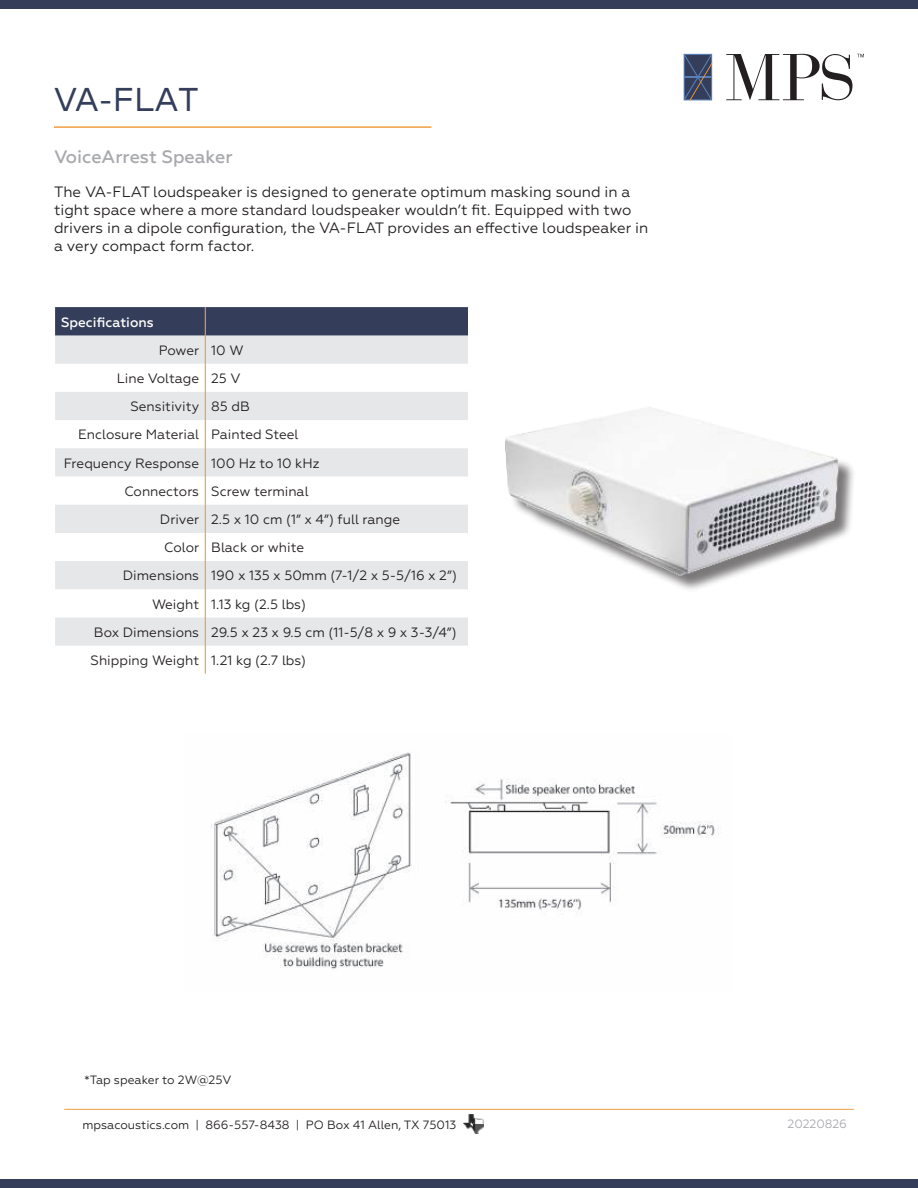
<style>
.page{position:relative;width:918px;height:1188px;background:#fff}
.page>*{position:absolute;margin:0;border:0;box-sizing:border-box;transform-origin:0 0}
.t1{font:64.95px "Didot";color:#231f20}
.t2{font:33px "Mark";color:#343e5a}
.t3{font:500 18px "Geometria";color:#a8a9ad}
.t4{font:15px/18px "Geometria";color:#231f20}
.t5{font:13.5px "Geometria";color:#231f20}
.t6{font:500 13.5px "Geometria";color:#fff}
.t7{font:12px "Geometria";color:#231f20}
.t8{font:12px "Geometria";letter-spacing:-.005em;color:#a8a9ad}
</style>
<div class="page">
<hr style="left:64px;top:1109px;width:790px;height:1px;background:#f09d3e">
<div style="left:0;top:0;width:918px;height:9px;background:#343e5a"></div>
<div style="left:0;top:1179px;width:918px;height:9px;background:#343e5a"></div>
<img style="left:463px;top:1114px;width:21px;height:20px">
<svg style="left:684px;top:54px;width:28px;height:46px"></svg>
<svg style="left:822px;top:54px;width:42px;height:46px"></svg>
<hr style="left:54px;top:126px;width:377px;height:2px;background:#f09d3e">
<svg style="left:55px;top:307px;width:413px;height:29px;background:#38425d"></svg>
<svg style="left:55px;top:336px;width:413px;height:310px;fill:#e6e7e9"></svg>
<div style="left:507px;top:410px;width:350px;height:183px;background:#231f20;opacity:.6"></div>
<img style="left:505px;top:407px;width:343px;height:175px">
<hr style="left:205px;top:307px;width:1px;height:367px;background:#f09d3e">
<img style="left:211px;top:752px;width:508px;height:217px">
<h2 class="t2" style="left:54px;top:81px;width:146px">VA-FLAT</h2>
<h3 class="t3" style="left:54px;top:150px;width:180px">VoiceArrest Speaker</h3>
<p class="t4" style="left:54px;top:184px;width:596px">The VA-FLAT loudspeaker is designed to generate optimum masking sound in a tight space where a more standard loudspeaker wouldn’t fit. Equipped with two drivers in a dipole configuration, the VA-FLAT provides an effective loudspeaker in a very compact form factor.</p>
<p class="t6" style="left:61px;top:314px;width:94px">Specifications</p>
<p class="t5" style="left:159px;top:345px;width:86px">Power 10 W</p>
<p class="t5" style="left:117px;top:373px;width:125px">Line Voltage 25 V</p>
<p class="t5" style="left:130px;top:401px;width:121px">Sensitivity 85 dB</p>
<p class="t5" style="left:78px;top:427px;width:222px">Enclosure Material Painted Steel</p>
<p class="t5" style="left:64px;top:455px;width:257px">Frequency Response 100 Hz to 10 kHz</p>
<p class="t5" style="left:124px;top:486px;width:186px">Connectors Screw terminal</p>
<p class="t5" style="left:160px;top:514px;width:242px">Driver 2.5 x 10 cm (1” x 4”) full range</p>
<p class="t5" style="left:164px;top:542px;width:141px">Color Black or white</p>
<p class="t5" style="left:123px;top:570px;width:336px">Dimensions 190 x 135 x 50mm (7-1/2 x 5-5/16 x 2”)</p>
<p class="t5" style="left:152px;top:598px;width:155px">Weight 1.13 kg (2.5 lbs)</p>
<p class="t5" style="left:94px;top:624px;width:364px">Box Dimensions 29.5 x 23 x 9.5 cm (11-5/8 x 9 x 3-3/4”)</p>
<p class="t5" style="left:91px;top:655px;width:217px">Shipping Weight 1.21 kg (2.7 lbs)</p>
<h1 class="t1" style="left:725px;top:40px;width:100px">MP</h1>
<p class="t7" style="left:85px;top:1075px;width:149px">*Tap speaker to 2W@25V</p>
<p class="t7" style="left:82px;top:1120px;width:375px">mpsacoustics.com | 866-557-8438 | PO Box 41 Allen, TX 75013</p>
<p class="t8" style="left:788px;top:1119px;width:61px">20220826</p>
</div>
